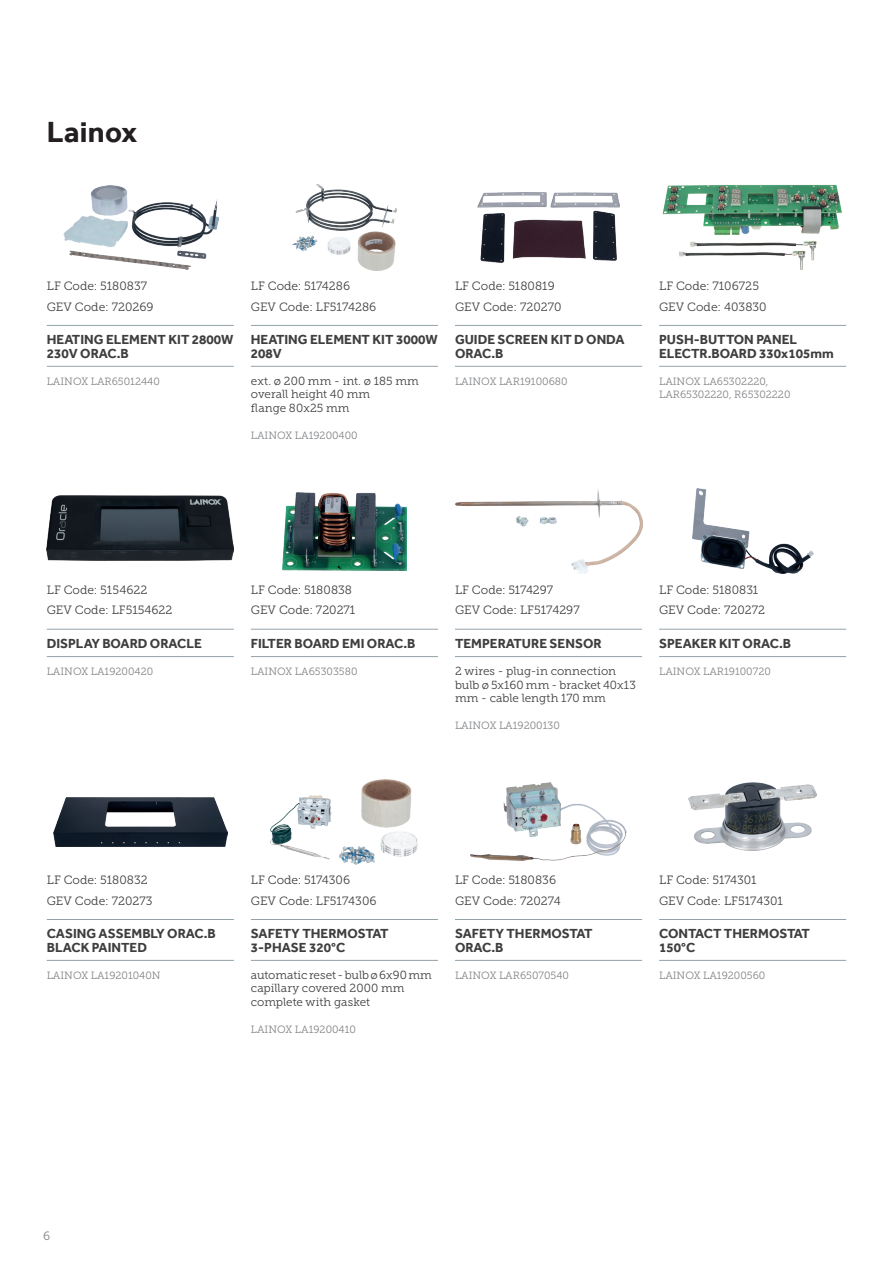
<style>
.page{position:relative;width:893px;height:1263px;background:#fff}
.page>*{position:absolute;margin:0;border:0;box-sizing:border-box;transform-origin:0 0}
.t1{font:700 30px "Effra";letter-spacing:.01em;color:#231f20}
.t2{font:700 13.5px/13.5px "Effra";color:#3e3e3f}
.t3{font:12px/20.2px "Museo Slab 300";color:#3e3e3f}
.t4{font:12px "Museo Slab 300";color:#808285}
.t5{font:11.7px/13.5px "Museo Slab 300";color:#3e3e3f}
.t6{font:10.5px/13.5px "Museo Slab 300";color:#808285}
</style>
<div class="page">
<hr style="left:47px;top:325px;width:187px;height:1px;background:#94a2aa">
<hr style="left:47px;top:366px;width:187px;height:1px;background:#94a2aa">
<img style="left:63px;top:185px;width:155px;height:84px">
<hr style="left:251px;top:325px;width:187px;height:1px;background:#94a2aa">
<hr style="left:251px;top:366px;width:187px;height:1px;background:#94a2aa">
<img style="left:292px;top:185px;width:104px;height:85px">
<hr style="left:455px;top:325px;width:187px;height:1px;background:#94a2aa">
<hr style="left:455px;top:366px;width:187px;height:1px;background:#94a2aa">
<img style="left:477px;top:192px;width:143px;height:71px">
<hr style="left:659px;top:325px;width:187px;height:1px;background:#94a2aa">
<hr style="left:659px;top:366px;width:187px;height:1px;background:#94a2aa">
<img style="left:662px;top:185px;width:180px;height:85px">
<hr style="left:47px;top:629px;width:187px;height:1px;background:#94a2aa">
<hr style="left:47px;top:656px;width:187px;height:1px;background:#94a2aa">
<img style="left:47px;top:496px;width:187px;height:64px">
<hr style="left:251px;top:629px;width:187px;height:1px;background:#94a2aa">
<hr style="left:251px;top:656px;width:187px;height:1px;background:#94a2aa">
<img style="left:283px;top:492px;width:123px;height:78px">
<hr style="left:455px;top:629px;width:187px;height:1px;background:#94a2aa">
<hr style="left:455px;top:656px;width:187px;height:1px;background:#94a2aa">
<img style="left:455px;top:490px;width:187px;height:84px">
<hr style="left:659px;top:629px;width:187px;height:1px;background:#94a2aa">
<hr style="left:659px;top:656px;width:187px;height:1px;background:#94a2aa">
<img style="left:692px;top:489px;width:121px;height:85px">
<hr style="left:47px;top:919px;width:187px;height:1px;background:#94a2aa">
<hr style="left:47px;top:960px;width:187px;height:1px;background:#94a2aa">
<img style="left:53px;top:797px;width:174px;height:49px">
<hr style="left:251px;top:919px;width:187px;height:1px;background:#94a2aa">
<hr style="left:251px;top:960px;width:187px;height:1px;background:#94a2aa">
<img style="left:271px;top:779px;width:147px;height:85px">
<hr style="left:455px;top:919px;width:187px;height:1px;background:#94a2aa">
<hr style="left:455px;top:960px;width:187px;height:1px;background:#94a2aa">
<img style="left:471px;top:782px;width:155px;height:79px">
<hr style="left:659px;top:919px;width:187px;height:1px;background:#94a2aa">
<hr style="left:659px;top:960px;width:187px;height:1px;background:#94a2aa">
<img style="left:689px;top:783px;width:127px;height:68px">
<h1 class="t1" style="left:47px;top:114px;width:92px">Lainox</h1>
<p class="t3" style="left:47px;top:276px;width:108px">LF Code: 5180837<br>GEV Code: 720269</p>
<p class="t2" style="left:47px;top:333px;width:188px">HEATING ELEMENT KIT 2800W<br>230V ORAC.B</p>
<p class="t6" style="left:47px;top:374px;width:115px">LAINOX LAR65012440</p>
<p class="t3" style="left:251px;top:276px;width:127px">LF Code: 5174286<br>GEV Code: LF5174286</p>
<p class="t2" style="left:251px;top:333px;width:188px">HEATING ELEMENT KIT 3000W<br>208V</p>
<p class="t5" style="left:251px;top:374px;width:169px">ext. ø 200 mm - int. ø 185 mm overall height 40 mm<br>flange 80x25 mm</p>
<p class="t6" style="left:251px;top:428px;width:108px">LAINOX LA19200400</p>
<p class="t3" style="left:455px;top:276px;width:108px">LF Code: 5180819<br>GEV Code: 720270</p>
<p class="t2" style="left:455px;top:333px;width:171px">GUIDE SCREEN KIT D ONDA<br>ORAC.B</p>
<p class="t6" style="left:455px;top:374px;width:114px">LAINOX LAR19100680</p>
<p class="t3" style="left:659px;top:276px;width:109px">LF Code: 7106725<br>GEV Code: 403830</p>
<p class="t2" style="left:659px;top:333px;width:176px">PUSH-BUTTON PANEL<br>ELECTR.BOARD 330x105mm</p>
<p class="t6" style="left:659px;top:374px;width:133px">LAINOX LA65302220,<br>LAR65302220, R65302220</p>
<p class="t3" style="left:47px;top:580px;width:127px">LF Code: 5154622<br>GEV Code: LF5154622</p>
<p class="t2" style="left:47px;top:637px;width:157px">DISPLAY BOARD ORACLE</p>
<p class="t6" style="left:47px;top:665px;width:108px">LAINOX LA19200420</p>
<p class="t3" style="left:251px;top:580px;width:106px">LF Code: 5180838<br>GEV Code: 720271</p>
<p class="t2" style="left:251px;top:637px;width:166px">FILTER BOARD EMI ORAC.B</p>
<p class="t6" style="left:251px;top:665px;width:108px">LAINOX LA65303580</p>
<p class="t3" style="left:455px;top:580px;width:126px">LF Code: 5174297<br>GEV Code: LF5174297</p>
<p class="t2" style="left:455px;top:637px;width:148px">TEMPERATURE SENSOR</p>
<p class="t5" style="left:455px;top:664px;width:183px">2 wires - plug-in connection bulb ø 5x160 mm - bracket 40x13 mm - cable length 170 mm</p>
<p class="t6" style="left:455px;top:719px;width:106px">LAINOX LA19200130</p>
<p class="t3" style="left:659px;top:580px;width:108px">LF Code: 5180831<br>GEV Code: 720272</p>
<p class="t2" style="left:659px;top:637px;width:134px">SPEAKER KIT ORAC.B</p>
<p class="t6" style="left:659px;top:665px;width:113px">LAINOX LAR19100720</p>
<p class="t3" style="left:47px;top:870px;width:107px">LF Code: 5180832<br>GEV Code: 720273</p>
<p class="t2" style="left:47px;top:927px;width:171px">CASING ASSEMBLY ORAC.B<br>BLACK PAINTED</p>
<p class="t6" style="left:47px;top:968px;width:115px">LAINOX LA19201040N</p>
<p class="t3" style="left:251px;top:870px;width:127px">LF Code: 5174306<br>GEV Code: LF5174306</p>
<p class="t2" style="left:251px;top:927px;width:139px">SAFETY THERMOSTAT<br>3-PHASE 320°C</p>
<p class="t5" style="left:251px;top:968px;width:183px">automatic reset - bulb ø 6x90 mm capillary covered 2000 mm complete with gasket</p>
<p class="t6" style="left:251px;top:1022px;width:107px">LAINOX LA19200410</p>
<p class="t3" style="left:455px;top:870px;width:107px">LF Code: 5180836<br>GEV Code: 720274</p>
<p class="t2" style="left:455px;top:927px;width:139px">SAFETY THERMOSTAT<br>ORAC.B</p>
<p class="t6" style="left:455px;top:968px;width:116px">LAINOX LAR65070540</p>
<p class="t3" style="left:659px;top:870px;width:125px">LF Code: 5174301<br>GEV Code: LF5174301</p>
<p class="t2" style="left:659px;top:927px;width:152px">CONTACT THERMOSTAT<br>150°C</p>
<p class="t6" style="left:659px;top:968px;width:108px">LAINOX LA19200560</p>
<p class="t4" style="left:43px;top:1229px;width:9px">6</p>
</div>
